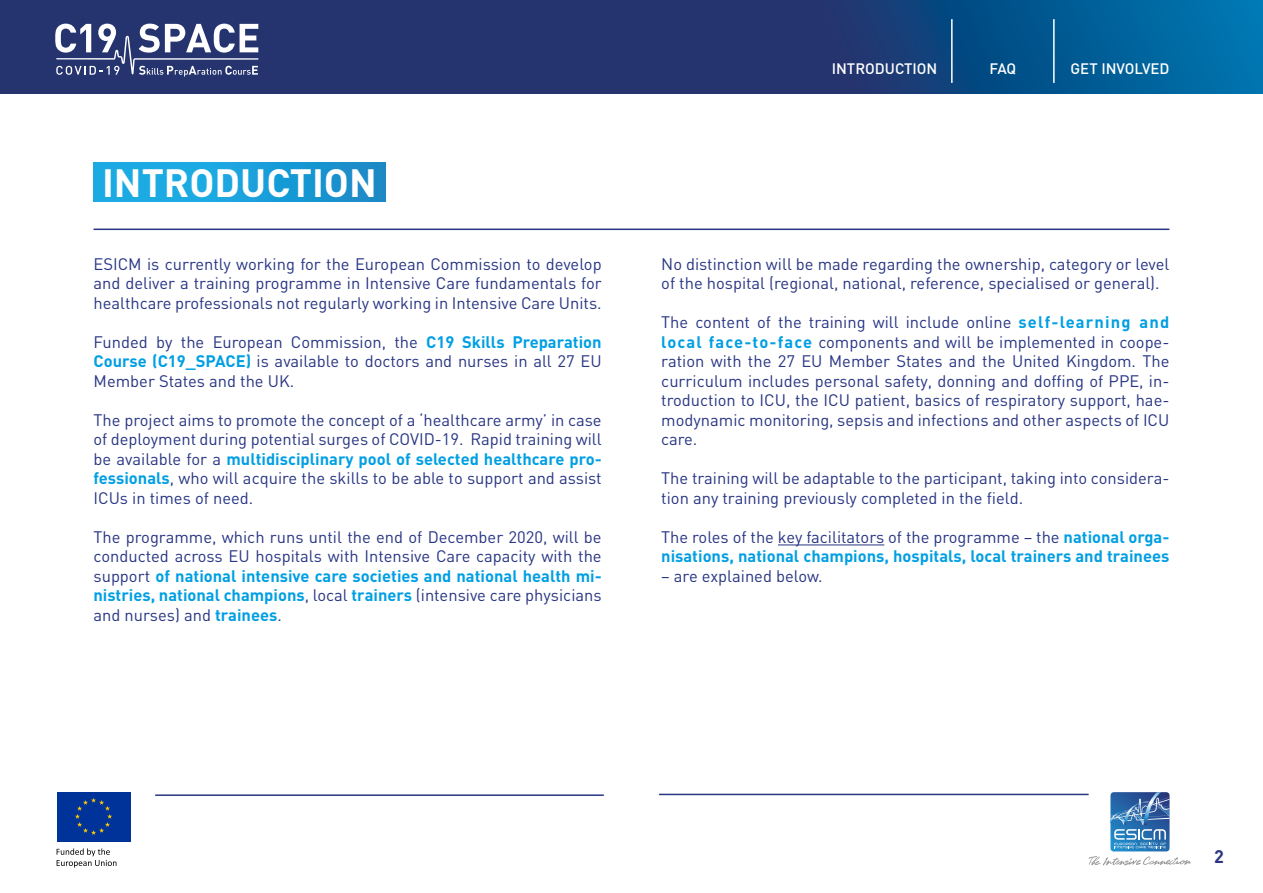
<style>
.page{position:relative;width:1263px;height:893px;background:#fff}
.page>*{position:absolute;margin:0;border:0;box-sizing:border-box;transform-origin:0 0}
.t1{font:700 39px "DIN";color:#fff}
.t2{font:700 18px "DIN";color:#283583}
.t3{font:16.5px/19.5px "DIN";color:#283583;text-align:justify}
.t4{font:700 16.5px/19.5px "DIN";color:#009fe3}
.t5{font:500 15px "DIN";color:#fff}
.s1{font-weight:700;color:#009fe3}
.s2{font-weight:400;color:#283583}
</style>
<div class="page">
<svg style="left:0;top:0;width:1263px;height:94px;background:#1a407a"></svg>
<div style="left:57px;top:792px;width:73px;height:49px;background:#039"></div>
<svg style="left:75px;top:798px;width:37px;height:37px"></svg>
<svg style="left:57px;top:848px;width:59px;height:20px"></svg>
<svg style="left:1088px;top:792px;width:103px;height:73px"></svg>
<hr style="left:951px;top:19px;width:1px;height:64px;background:#fff">
<hr style="left:1053px;top:19px;width:1px;height:64px;background:#fff">
<hr style="left:778px;top:544px;width:106px;height:1px;background:#283583">
<hr style="left:94px;top:229px;width:1075px;height:1px;background:#283583">
<div style="left:94px;top:163px;width:291px;height:38px;background:linear-gradient(to right,#1cb2e9,#198dc9)"></div>
<hr style="left:155px;top:794px;width:449px;height:2px;background:#283583">
<hr style="left:659px;top:794px;width:430px;height:1px;background:#283583">
<svg style="left:55px;top:24px;width:203px;height:53px"></svg>
<h1 class="t1" style="left:102px;top:158px;width:276px">INTRODUCTION</h1>
<p class="t3" style="left:94px;top:254px;width:510px">ESICM is currently working for the European Commission to develop and deliver a training programme in Intensive Care fundamentals for healthcare professionals not regularly working in Intensive Care Units.</p>
<p class="t3" style="left:94px;top:332px;width:510px">Funded by the European Commission, the <span class="s1">C19 Skills Preparation Course (C19_SPACE)</span> is available to doctors and nurses in all 27 EU Member States and the UK.</p>
<p class="t3" style="left:94px;top:410px;width:510px">The project aims to promote the concept of a ‘healthcare army’ in case of deployment during potential surges of COVID-19. Rapid training will be available for a <span class="s1">multidisciplinary pool of selected healthcare pro&shy;fessionals</span>, who will acquire the skills to be able to support and assist ICUs in times of need.</p>
<p class="t3" style="left:94px;top:527px;width:510px">The programme, which runs until the end of December 2020, will be conducted across EU hospitals with Intensive Care capacity with the support <span class="s1">of national intensive care societies and national health mi&shy;nistries, national champions</span>, local <span class="s1">trainers</span> (intensive care physicians and nurses) and <span class="s1">trainees</span>.</p>
<p class="t5" style="left:832px;top:59px;width:107px">INTRODUCTION</p>
<p class="t5" style="left:989px;top:59px;width:28px">FAQ</p>
<p class="t5" style="left:1070px;top:59px;width:101px">GET INVOLVED</p>
<p class="t3" style="left:661px;top:254px;width:510px">No distinction will be made regarding the ownership, category or level of the hospital (regional, national, reference, specialised or general).</p>
<p class="t3" style="left:661px;top:312px;width:510px">The content of the training will include online <span class="s1">self-learning and local face-to-face</span> components and will be implemented in coope&shy;ration with the 27 EU Member States and the United Kingdom. The curriculum includes personal safety, donning and doffing of PPE, in&shy;troduction to ICU, the ICU patient, basics of respiratory support, hae&shy;modynamic monitoring, sepsis and infections and other aspects of ICU care.</p>
<p class="t3" style="left:661px;top:468px;width:510px">The training will be adaptable to the participant, taking into considera&shy;tion any training previously completed in the field.</p>
<p class="t4" style="left:661px;top:526px;width:510px"><span class="s2">The roles of the key facilitators of the programme – the</span> national orga&shy;nisations, national champions, hospitals, local trainers and trainees</p>
<p class="t3" style="left:661px;top:566px;width:163px">– are explained below.</p>
<p class="t2" style="left:1214px;top:845px;width:11px">2</p>
</div>
